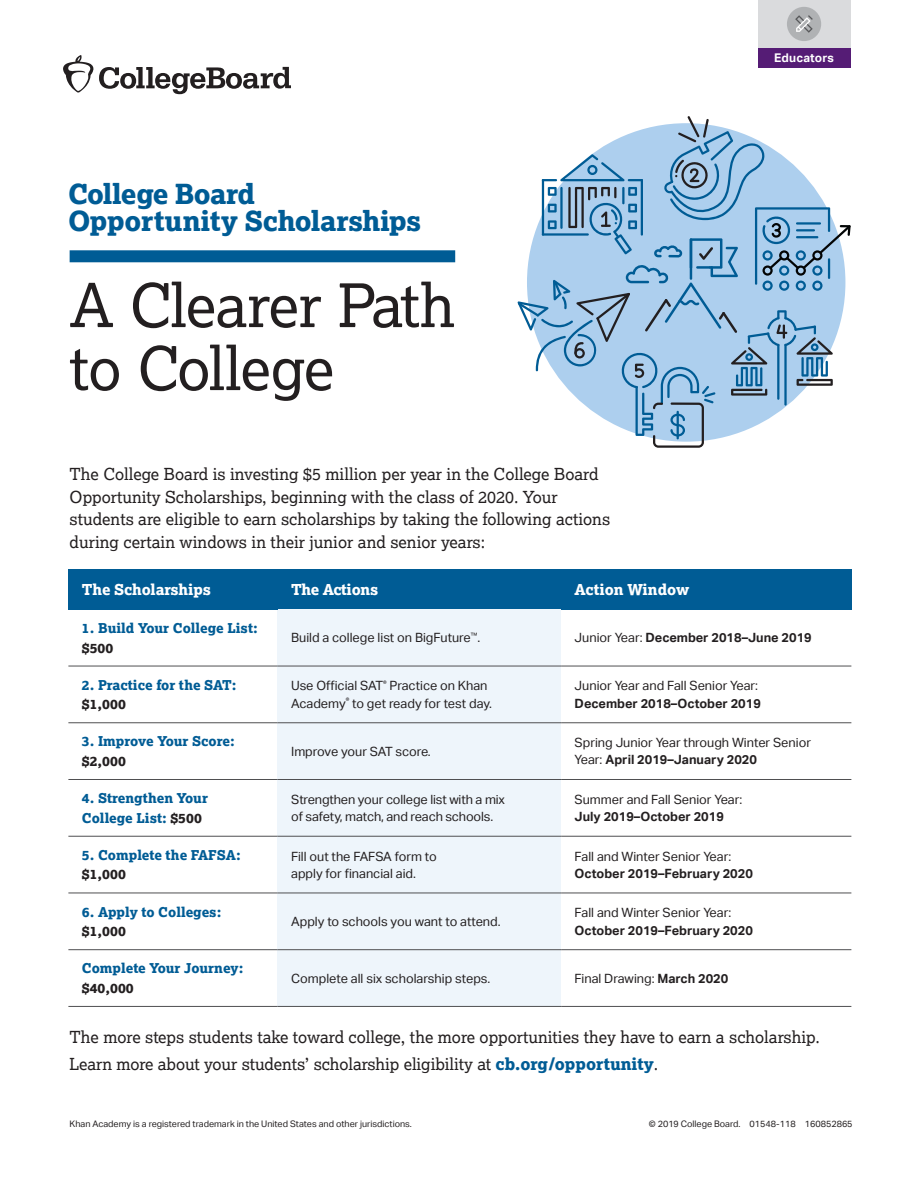
<style>
.page{position:relative;width:918px;height:1188px;background:#fff}
.page>*{position:absolute;margin:0;border:0;box-sizing:border-box;transform-origin:0 0}
.t1{font:60px/63px "Lexia";letter-spacing:-.025em;color:#231f20}
.t2{font:800 27.6px/27.6px "Lexia";letter-spacing:-.02em;color:#005c95}
.t3{font:16.5px/22.5px "Lexia";color:#231f20}
.t4{font:800 15px "Lexia";letter-spacing:-.01em;color:#fff}
.t5{font:800 13.5px/19.5px "Lexia";color:#005c95}
.t6{font:12.75px/17.2px "Aktiv Grotesk";color:#231f20}
.t7{font:700 12.75px "Aktiv Grotesk";color:#231f20}
.t8{font:700 12px "Aktiv Grotesk";letter-spacing:.015em;color:#fff}
.t9{font:9px "Aktiv Grotesk";color:#231f20}
.s1{color:#231f20}
.s2{font-weight:400}
.s3{font-weight:700}
.s4{font-weight:800;color:#005c95}
</style>
<div class="page">
<div style="left:278px;top:569px;width:283px;height:40px;background:#005c95"></div>
<div style="left:278px;top:609px;width:283px;height:57px;background:#eef5fb"></div>
<div style="left:278px;top:666px;width:283px;height:57px;background:#eef5fb"></div>
<div style="left:278px;top:723px;width:283px;height:56px;background:#eef5fb"></div>
<div style="left:278px;top:779px;width:283px;height:57px;background:#eef5fb"></div>
<div style="left:278px;top:836px;width:283px;height:57px;background:#eef5fb"></div>
<div style="left:278px;top:893px;width:283px;height:57px;background:#eef5fb"></div>
<div style="left:278px;top:950px;width:283px;height:56px;background:#eef5fb"></div>
<hr style="left:68px;top:666px;width:210px;height:1px;background:#4f4f51">
<hr style="left:278px;top:666px;width:283px;height:1px;background:#4f4f51">
<hr style="left:561px;top:666px;width:290px;height:1px;background:#4f4f51">
<hr style="left:68px;top:722px;width:210px;height:1px;background:#4f4f51">
<hr style="left:278px;top:722px;width:283px;height:1px;background:#4f4f51">
<hr style="left:561px;top:722px;width:290px;height:1px;background:#4f4f51">
<hr style="left:68px;top:779px;width:210px;height:1px;background:#4f4f51">
<hr style="left:68px;top:836px;width:210px;height:1px;background:#4f4f51">
<hr style="left:68px;top:893px;width:210px;height:1px;background:#4f4f51">
<hr style="left:68px;top:949px;width:210px;height:1px;background:#4f4f51">
<hr style="left:68px;top:1006px;width:210px;height:1px;background:#4f4f51">
<hr style="left:278px;top:779px;width:283px;height:1px;background:#4f4f51">
<hr style="left:561px;top:779px;width:290px;height:1px;background:#4f4f51">
<hr style="left:278px;top:836px;width:283px;height:1px;background:#4f4f51">
<hr style="left:561px;top:836px;width:290px;height:1px;background:#4f4f51">
<hr style="left:278px;top:893px;width:283px;height:1px;background:#4f4f51">
<hr style="left:561px;top:893px;width:290px;height:1px;background:#4f4f51">
<hr style="left:278px;top:949px;width:283px;height:1px;background:#4f4f51">
<hr style="left:561px;top:949px;width:290px;height:1px;background:#4f4f51">
<hr style="left:278px;top:1006px;width:283px;height:1px;background:#4f4f51">
<hr style="left:561px;top:1006px;width:290px;height:1px;background:#4f4f51">
<div style="left:70px;top:250px;width:385px;height:12px;background:#005c95"></div>
<div style="left:758px;top:0;width:92px;height:53px;background:#dadbdd"></div>
<div style="left:758px;top:48px;width:92px;height:19px;background:#551c75"></div>
<div style="left:787px;top:7px;width:34px;height:34px;background:#b0b2b4;border-radius:50%"></div>
<svg style="left:795px;top:15px;width:18px;height:18px"></svg>
<svg style="left:63px;top:55px;width:228px;height:39px"></svg>
<svg style="left:517px;top:116px;width:334px;height:332px"></svg>
<div style="left:68px;top:569px;width:210px;height:40px;background:#005c95"></div>
<div style="left:561px;top:569px;width:290px;height:40px;background:#005c95"></div>
<h1 class="t2" style="left:68px;top:179px;width:354px">College Board<br>Opportunity Scholarships</h1>
<h1 class="t1" style="left:70px;top:272px;width:387px">A Clearer Path to College</h1>
<p class="t8" style="left:774px;top:50px;width:61px">Educators</p>
<p class="t3" style="left:70px;top:463px;width:542px">The College Board is investing $5 million per year in the College Board Opportunity Scholarships, beginning with the class of 2020. Your students are eligible to earn scholarships by taking the following actions during certain windows in their junior and senior years:</p>
<p class="t4" style="left:82px;top:580px;width:131px">The Scholarships</p>
<p class="t4" style="left:291px;top:580px;width:89px">The Actions</p>
<p class="t4" style="left:575px;top:580px;width:116px">Action Window</p>
<p class="t5" style="left:82px;top:618px;width:177px">1. Build Your College List: <span class="s1">$500</span></p>
<p class="t6" style="left:291px;top:629px;width:191px">Build a college list on BigFuture<sup>™</sup> .</p>
<p class="t7" style="left:575px;top:630px;width:239px"><span class="s2">Junior Year:</span> December 2018–June 2019</p>
<p class="t5" style="left:82px;top:675px;width:156px">2. Practice for the SAT: <span class="s1">$1,000</span></p>
<p class="t6" style="left:291px;top:677px;width:202px">Use Official SAT<sup>®</sup> Practice on Khan<br>Academy<sup>®</sup> to get ready for test day.</p>
<p class="t6" style="left:575px;top:677px;width:188px">Junior Year and Fall Senior Year:<br><span class="s3">December 2018–October 2019</span></p>
<p class="t5" style="left:82px;top:732px;width:154px">3. Improve Your Score: <span class="s1">$2,000</span></p>
<p class="t6" style="left:291px;top:743px;width:141px">Improve your SAT score.</p>
<p class="t6" style="left:575px;top:734px;width:238px">Spring Junior Year through Winter Senior<br>Year: <span class="s3">April 2019–January 2020</span></p>
<p class="t5" style="left:82px;top:788px;width:128px">4. Strengthen Your<br>College List: <span class="s1">$500</span></p>
<p class="t6" style="left:291px;top:791px;width:215px">Strengthen your college list with a mix of safety, match, and reach schools.</p>
<p class="t6" style="left:575px;top:791px;width:169px">Summer and Fall Senior Year:<br><span class="s3">July 2019–October 2019</span></p>
<p class="t5" style="left:82px;top:845px;width:160px">5. Complete the FAFSA: <span class="s1">$1,000</span></p>
<p class="t6" style="left:291px;top:848px;width:147px">Fill out the FAFSA form to apply for financial aid.</p>
<p class="t6" style="left:575px;top:848px;width:180px">Fall and Winter Senior Year:<br><span class="s3">October 2019–February 2020</span></p>
<p class="t5" style="left:82px;top:902px;width:141px">6. Apply to Colleges: <span class="s1">$1,000</span></p>
<p class="t6" style="left:291px;top:913px;width:211px">Apply to schools you want to attend.</p>
<p class="t6" style="left:575px;top:904px;width:180px">Fall and Winter Senior Year:<br><span class="s3">October 2019–February 2020</span></p>
<p class="t5" style="left:82px;top:959px;width:163px">Complete Your Journey: <span class="s1">$40,000</span></p>
<p class="t6" style="left:291px;top:970px;width:201px">Complete all six scholarship steps.</p>
<p class="t6" style="left:575px;top:970px;width:155px">Final Drawing: <span class="s3">March 2020</span></p>
<p class="t3" style="left:70px;top:1023px;width:752px;line-height:27px">The more steps students take toward college, the more opportunities they have to earn a scholarship.<br>Learn more about your students’ scholarship eligibility at <span class="s4">cb.org/opportunity</span>.</p>
<p class="t9" style="left:70px;top:1119px;width:344px">Khan Academy is a registered trademark in the United States and other jurisdictions.</p>
<p class="t9" style="left:649px;top:1119px;width:93px">© 2019 College Board.</p>
<p class="t9" style="left:750px;top:1119px;width:48px">01548-118</p>
<p class="t9" style="left:805px;top:1119px;width:49px">160852865</p>
</div>
